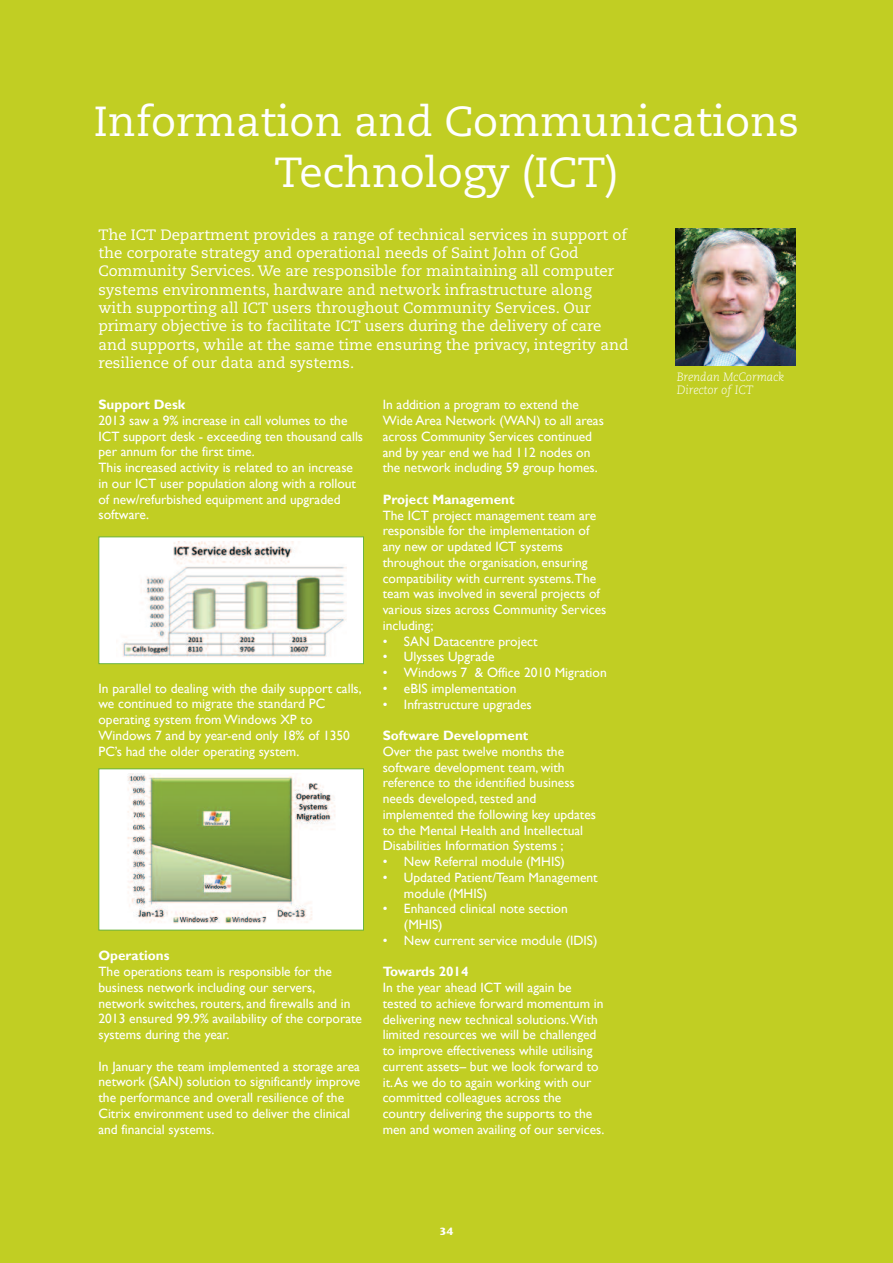
<style>
.page{position:relative;width:893px;height:1263px;background:#c1ce23}
.page>*{position:absolute;margin:0;border:0;box-sizing:border-box;transform-origin:0 0}
.t1{font:42px/51.3px "Caecilia";color:#fff;text-align:center}
.t2{font:15px/18.3px "Caecilia";color:#fff}
.t3{font:13.5px/15.8px "Gill Sans";color:#fff}
.t4{font:700 13.5px "Gill Sans";color:#fff}
.t5{font:italic 300 12px/13.5px "Caecilia";color:#fff}
.t6{font:10.5px "Stone Sans ITCTT Bold";color:#fff}
</style>
<div class="page">
<img style="left:675px;top:228px;width:121px;height:138px">
<div style="left:99px;top:537px;width:264px;height:126px;background:#fff"></div>
<div style="left:98px;top:536px;width:266px;height:128px;border:1px solid #6cb43f"></div>
<div style="left:99px;top:769px;width:264px;height:161px;background:#fff"></div>
<div style="left:98px;top:768px;width:266px;height:162px;border:1px solid #6cb43f"></div>
<img style="left:127px;top:773px;width:208px;height:151px">
<img style="left:122px;top:541px;width:224px;height:116px">
<h1 class="t1" style="left:94px;top:99px;width:707px">Information and Communications<br>Technology (ICT)</h1>
<p class="t2" style="left:98px;top:227px;width:531px">The ICT Department provides a range of technical services in support of the corporate strategy and operational needs of Saint John of God Community Services. We are responsible for maintaining all computer systems environments, hardware and network infrastructure along with supporting all ICT users throughout Community Services. Our primary objective is to facilitate ICT users during the delivery of care and supports, while at the same time ensuring the privacy, integrity and resilience of our data and systems.</p>
<p class="t3" style="left:383px;top:397px;width:223px">In addition a program to extend the Wide Area Network (WAN) to all areas across Community Services continued and by year end we had 112 nodes on the network including 59 group homes.</p>
<p class="t4" style="left:383px;top:491px;width:133px">Project Management</p>
<p class="t3" style="left:383px;top:507px;width:225px">The ICT project management team are responsible for the implementation of any new or updated ICT systems throughout the organisation, ensuring compatibility with current systems.The team was involved in several projects of various sizes across Community Services including;</p>
<p class="t3" style="left:383px;top:633px;width:156px">• SAN Datacentre project</p>
<p class="t3" style="left:383px;top:649px;width:113px">• Ulysses Upgrade</p>
<p class="t3" style="left:383px;top:664px;width:226px">• Windows 7 &amp; Office 2010 Migration</p>
<p class="t3" style="left:383px;top:680px;width:135px">• eBIS implementation</p>
<p class="t3" style="left:383px;top:696px;width:151px">• Infrastructure upgrades</p>
<p class="t4" style="left:383px;top:727px;width:147px">Software Development</p>
<p class="t3" style="left:383px;top:743px;width:215px">Over the past twelve months the software development team, with reference to the identified business needs developed, tested and implemented the following key updates to the Mental Health and Intellectual Disabilities Information Systems ;</p>
<p class="t3" style="left:383px;top:853px;width:184px">• New Referral module (MHIS)</p>
<p class="t3" style="left:404px;top:869px;width:195px;text-indent:-21px">• Updated Patient/Team Management module (MHIS)</p>
<p class="t3" style="left:404px;top:901px;width:165px;text-indent:-21px">• Enhanced clinical note section (MHIS)</p>
<p class="t3" style="left:383px;top:932px;width:216px">• New current service module (IDIS)</p>
<p class="t4" style="left:383px;top:964px;width:87px">Towards 2014</p>
<p class="t3" style="left:383px;top:979px;width:223px">In the year ahead ICT will again be tested to achieve forward momentum in delivering new technical solutions.With limited resources we will be challenged to improve effectiveness while utilising current assets– but we look forward to it.As we do to again working with our committed colleagues across the country delivering the supports to the men and women availing of our services.</p>
<p class="t4" style="left:98px;top:396px;width:88px">Support Desk</p>
<p class="t3" style="left:98px;top:412px;width:266px">2013 saw a 9% increase in call volumes to the ICT support desk - exceeding ten thousand calls per annum for the first time.<br>This increased activity is related to an increase in our ICT user population along with a rollout of new/refurbished equipment and upgraded software.</p>
<p class="t3" style="left:98px;top:680px;width:265px">In parallel to dealing with the daily support calls, we continued to migrate the standard PC operating system fromWindows XP to Windows 7 and by year-end only 18% of 1350<br>PC’s had the older operating system.</p>
<p class="t4" style="left:98px;top:948px;width:73px">Operations</p>
<p class="t3" style="left:98px;top:964px;width:265px">The operations team is responsible for the business network including our servers, network switches, routers, and firewalls and in 2013 ensured 99.9% availability of the corporate systems during the year.</p>
<p class="t3" style="left:98px;top:1058px;width:263px">In January the team implemented a storage area network (SAN) solution to significantly improve the performance and overall resilience of the Citrix environment used to deliver the clinical and financial systems.</p>
<p class="t6" style="left:439px;top:1225px;width:16px">34</p>
<p class="t5" style="left:677px;top:371px;width:109px">Brendan McCormack<br>Director of ICT</p>
</div>
